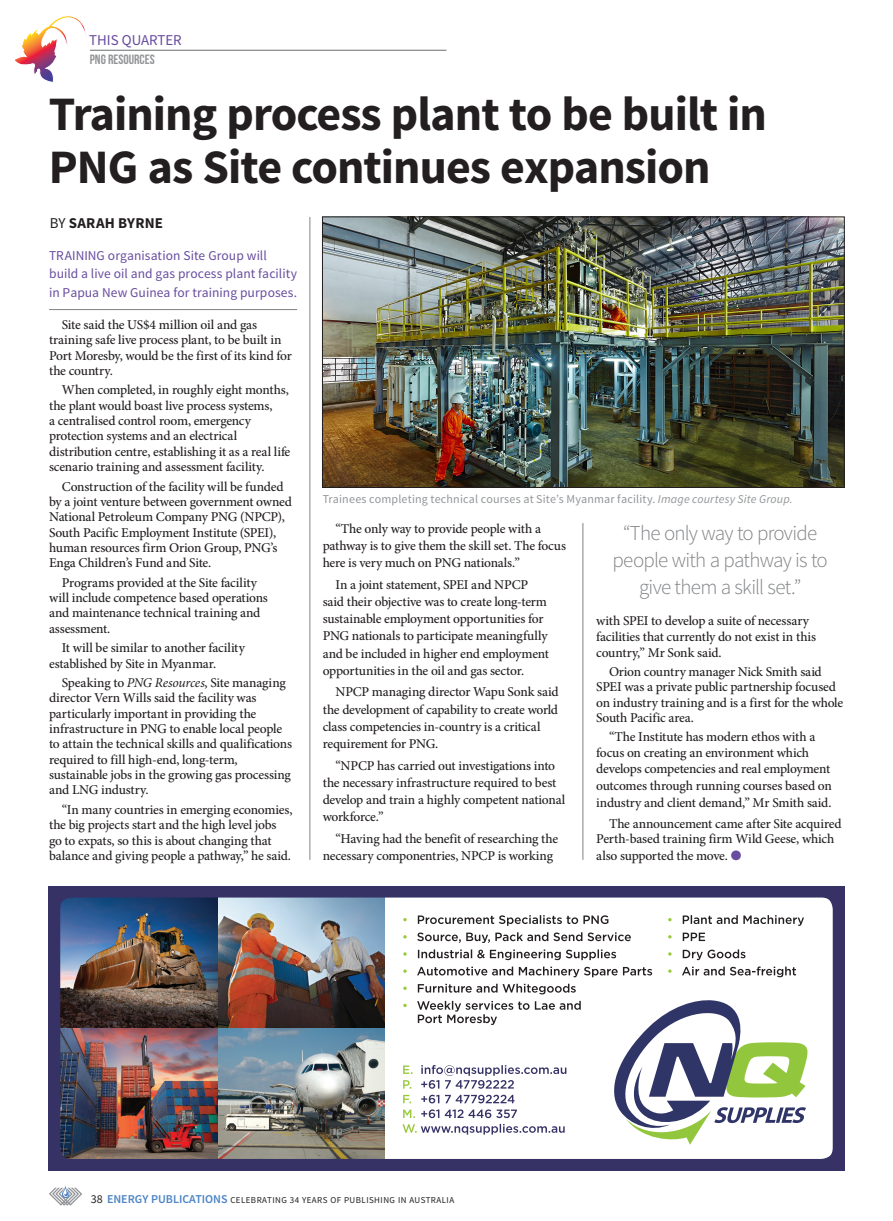
<style>
.page{position:relative;width:893px;height:1221px;background:#fff}
.page>*{position:absolute;margin:0;border:0;box-sizing:border-box;transform-origin:0 0}
.Ed_Headline_Bold{font:700 48px/52.5px "Source Sans Pro";letter-spacing:-.02em;color:#231f20}
.Ed_Quote{font:300 21px/27px "Source Sans Pro";letter-spacing:-.04em;color:#808285;text-align:center}
.Ed_Byline{font:700 15px "Source Sans Pro";letter-spacing:.02em;color:#231f20}
.Calender_Dates{font:15px "Source Sans Pro";color:#684c9f}
.Ed_Body_Text{font:500 13.5px/15.3px "Minion Pro";letter-spacing:-.015em;color:#231f20}
.Ed_Leader_para{font:13.5px/18.3px "Source Sans Pro";letter-spacing:.005em;color:#684c9f}
.t1{font:13.5px "Bebas Neue";color:#939598}
.Ed_Caption{font:12px "Source Sans Pro";letter-spacing:.015em;color:#939598}
.t2{font:9px "Source Sans Pro";letter-spacing:.05em;color:#231f20}
.s1{font-weight:400}
.s2{font-weight:400;font-style:italic}
.s3{font-style:italic}
.s4{color:#684c9f}
.s5{font-size:12px}
.s6{font-weight:600;font-size:12px;color:#4d84c4}
</style>
<div class="page">
<svg style="left:15px;top:15px;width:72px;height:67px"></svg>
<hr style="left:90px;top:50px;width:356px;height:1px;background:#6c6d70">
<svg style="left:49px;top:1185px;width:33px;height:20px"></svg>
<hr style="left:583px;top:523px;width:1px;height:336px;background:#808285">
<hr style="left:310px;top:217px;width:1px;height:642px;background:#808285">
<hr style="left:49px;top:309px;width:248px;height:1px;background:#808285">
<img style="left:324px;top:219px;width:518px;height:266px">
<div style="left:322px;top:217px;width:522px;height:270px;border:1px solid #231f20"></div>
<img style="left:49px;top:886px;width:795px;height:284px">
<p class="Calender_Dates" style="left:89px;top:31px;width:94px">THIS QUARTER</p>
<p class="t1" style="left:90px;top:52px;width:67px">PNG RESOURCES</p>
<p class="Ed_Headline_Bold" style="left:49px;top:90px;width:720px">Training process plant to be built in<br>PNG as Site continues expansion</p>
<p class="Ed_Byline" style="left:50px;top:213px;width:115px"><span class="s1">BY</span> SARAH BYRNE</p>
<p class="Ed_Leader_para" style="left:49px;top:246px;width:250px">TRAINING organisation Site Group will build a live oil and gas process plant facility in Papua New Guinea for training purposes.</p>
<p class="Ed_Body_Text" style="left:49px;top:317px;width:244px;text-indent:13px">Site said the US$4 million oil and gas training safe live process plant, to be built in Port Moresby, would be the first of its kind for the country.</p>
<p class="Ed_Body_Text" style="left:49px;top:382px;width:243px;text-indent:13px">When completed, in roughly eight months, the plant would boast live process systems,<br>a centralised control room, emergency protection systems and an electrical distribution centre, establishing it as a real life scenario training and assessment facility.</p>
<p class="Ed_Body_Text" style="left:49px;top:478px;width:244px;text-indent:13px">Construction of the facility will be funded by a joint venture between government owned National Petroleum Company PNG (NPCP), South Pacific Employment Institute (SPEI), human resources firm Orion Group, PNG’s Enga Children’s Fund and Site.</p>
<p class="Ed_Body_Text" style="left:49px;top:574px;width:220px;text-indent:13px">Programs provided at the Site facility will include competence based operations and maintenance technical training and assessment.</p>
<p class="Ed_Body_Text" style="left:49px;top:640px;width:197px;text-indent:13px">It will be similar to another facility established by Site in Myanmar.</p>
<p class="Ed_Body_Text" style="left:49px;top:675px;width:244px;text-indent:13px">Speaking to <span class="s2">PNG Resources</span>, Site managing director Vern Wills said the facility was particularly important in providing the infrastructure in PNG to enable local people to attain the technical skills and qualifications required to fill high-end, long-term, sustainable jobs in the growing gas processing and LNG industry.</p>
<p class="Ed_Body_Text" style="left:49px;top:802px;width:245px;text-indent:13px">“In many countries in emerging economies, the big projects start and the high level jobs go to expats, so this is about changing that balance and giving people a pathway,” he said.</p>
<p class="Ed_Caption" style="left:323px;top:491px;width:472px">Trainees completing technical courses at Site’s Myanmar facility. <span class="s3">Image courtesy Site Group.</span></p>
<p class="Ed_Body_Text" style="left:323px;top:520px;width:245px;line-height:17.2px;text-indent:13px">“The only way to provide people with a pathway is to give them the skill set. The focus here is very much on PNG nationals.”</p>
<p class="Ed_Body_Text" style="left:323px;top:576px;width:228px;line-height:17.2px;text-indent:13px">In a joint statement, SPEI and NPCP said their objective was to create long-term sustainable employment opportunities for PNG nationals to participate meaningfully and be included in higher end employment opportunities in the oil and gas sector.</p>
<p class="Ed_Body_Text" style="left:323px;top:683px;width:237px;line-height:17.2px;text-indent:13px">NPCP managing director Wapu Sonk said the development of capability to create world class competencies in-country is a critical requirement for PNG.</p>
<p class="Ed_Body_Text" style="left:323px;top:756px;width:244px;line-height:17.2px;text-indent:13px">“NPCP has carried out investigations into the necessary infrastructure required to best develop and train a highly competent national workforce.”</p>
<p class="Ed_Body_Text" style="left:323px;top:829px;width:237px;line-height:17.2px;text-indent:13px">“Having had the benefit of researching the necessary componentries, NPCP is working</p>
<p class="Ed_Quote" style="left:612px;top:520px;width:217px">“The only way to provide people with a pathway is to give them a skill set.”</p>
<p class="Ed_Body_Text" style="left:596px;top:612px;width:221px;line-height:16.8px">with SPEI to develop a suite of necessary facilities that currently do not exist in this</p>
<p class="Ed_Body_Text" style="left:596px;top:644px;width:127px">country,” Mr Sonk said.</p>
<p class="Ed_Body_Text" style="left:596px;top:664px;width:248px;text-indent:13px">Orion country manager Nick Smith said SPEI was a private public partnership focused on industry training and is a first for the whole South Pacific area.</p>
<p class="Ed_Body_Text" style="left:596px;top:729px;width:221px;text-indent:13px">“The Institute has modern ethos with a focus on creating an environment which</p>
<p class="Ed_Body_Text" style="left:596px;top:760px;width:237px;line-height:16.8px">develops competencies and real employment outcomes through running courses based on industry and client demand,” Mr Smith said.</p>
<p class="Ed_Body_Text" style="left:596px;top:815px;width:247px;text-indent:13px">The announcement came after Site acquired<br>Perth-based training firm Wild Geese, which</p>
<p class="Ed_Body_Text" style="left:596px;top:847px;width:147px">also supported the move. <span class="s4">●</span></p>
<p class="t2" style="left:91px;top:1194px;width:365px"><span class="s5">38</span> <span class="s6">ENERGY PUBLICATIONS</span> CELEBRATING 34 YEARS OF PUBLISHING IN AUSTRALIA</p>
</div>
